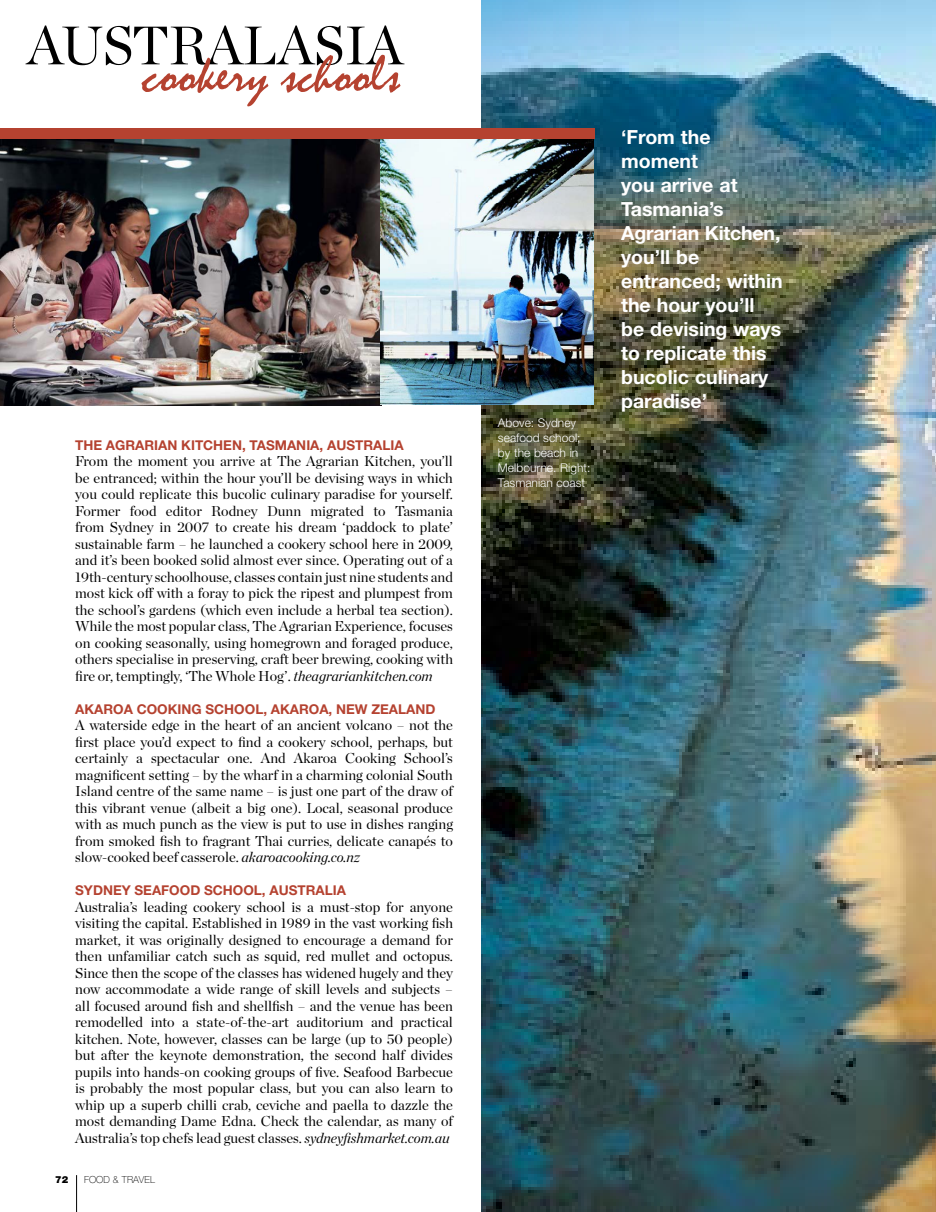
<style>
.page{position:relative;width:936px;height:1212px;background:#fff}
.page>*{position:absolute;margin:0;border:0;box-sizing:border-box;transform-origin:0 0}
.t1{font:54px "Chronicle Display";color:#000}
.t2{font:52.65px "Mistral";color:#b54230}
.t3{font:700 19.5px/24px "Helvetica Neue";color:#fff}
.t4{font:14.25px/16.5px "Chronicle Display";color:#000;text-align:justify}
.t5{font:700 13.5px "Helvetica Neue";color:#b54230}
.t6{font:300 12px/15px "Helvetica Neue";color:#fff}
.t7{font:100 9.75px "Helvetica Neue";letter-spacing:.005em;color:#000}
.t8{font:900 9.75px "Helvetica Neue";color:#000}
.s1{font-style:italic}
</style>
<div class="page">
<hr style="left:76px;top:1175px;width:1px;height:37px;background:#000">
<img style="left:481px;top:0;width:454px;height:1212px">
<img style="left:0;top:139px;width:593px;height:266px">
<div style="left:0;top:128px;width:594px;height:11px;background:#b54230"></div>
<h1 class="t1" style="left:27px;top:4px;width:377px">Australasia</h1>
<h2 class="t2" style="left:142px;top:45px;width:259px">cookery schools</h2>
<p class="t5" style="left:75px;top:436px;width:330px">the agrarian kitchen, tasmania, australia</p>
<p class="t4" style="left:75px;top:452px;width:379px">From the moment you arrive at The Agrarian Kitchen, you’ll be entranced; within the hour you’ll be devising ways in which you could replicate this bucolic culinary paradise for yourself.<br>Former food editor Rodney Dunn migrated to Tasmania from Sydney in 2007 to create his dream ‘paddock to plate’ sustainable farm – he launched a cookery school here in 2009, and it’s been booked solid almost ever since. Operating out of a 19th-century schoolhouse, classes contain just nine students and most kick off with a foray to pick the ripest and plumpest from the school’s gardens (which even include a herbal tea section).<br>While the most popular class, The Agrarian Experience, focuses on cooking seasonally, using homegrown and foraged produce, others specialise in preserving, craft beer brewing, cooking with fire or, temptingly, ‘The Whole Hog’. <span class="s1">theagrariankitchen.com</span></p>
<p class="t5" style="left:75px;top:700px;width:362px">Akaroa cooking school, akaroa, New Zealand</p>
<p class="t4" style="left:75px;top:716px;width:380px">A waterside edge in the heart of an ancient volcano – not the first place you’d expect to find a cookery school, perhaps, but certainly a spectacular one. And Akaroa Cooking School’s magnificent setting – by the wharf in a charming colonial South Island centre of the same name – is just one part of the draw of this vibrant venue (albeit a big one). Local, seasonal produce with as much punch as the view is put to use in dishes ranging from smoked fish to fragrant Thai curries, delicate canapés to slow-cooked beef casserole. <span class="s1">akaroacooking.co.nz</span></p>
<p class="t5" style="left:75px;top:882px;width:272px">Sydney Seafood School, Australia</p>
<p class="t4" style="left:75px;top:897px;width:380px">Australia’s leading cookery school is a must-stop for anyone visiting the capital. Established in 1989 in the vast working fish market, it was originally designed to encourage a demand for then unfamiliar catch such as squid, red mullet and octopus.<br>Since then the scope of the classes has widened hugely and they now accommodate a wide range of skill levels and subjects – all focused around fish and shellfish – and the venue has been remodelled into a state-of-the-art auditorium and practical kitchen. Note, however, classes can be large (up to 50 people) but after the keynote demonstration, the second half divides pupils into hands-on cooking groups of five. Seafood Barbecue is probably the most popular class, but you can also learn to whip up a superb chilli crab, ceviche and paella to dazzle the most demanding Dame Edna. Check the calendar, as many of Australia’s top chefs lead guest classes. <span class="s1">sydneyfishmarket.com.au</span></p>
<p class="t8" style="left:55px;top:1173px;width:15px">72</p>
<p class="t7" style="left:84px;top:1174px;width:72px">FOOD &amp; TRAVEL</p>
<p class="t6" style="left:498px;top:415px;width:94px">Above: Sydney seafood school; by the beach in<br>Melbourne. Right:<br>Tasmanian coast</p>
<h3 class="t3" style="left:621px;top:125px;width:163px">‘From the moment<br>you arrive at<br>Tasmania’s<br>Agrarian Kitchen, you’ll be entranced; within the hour you’ll<br>be devising ways to replicate this bucolic culinary paradise’</h3>
</div>
